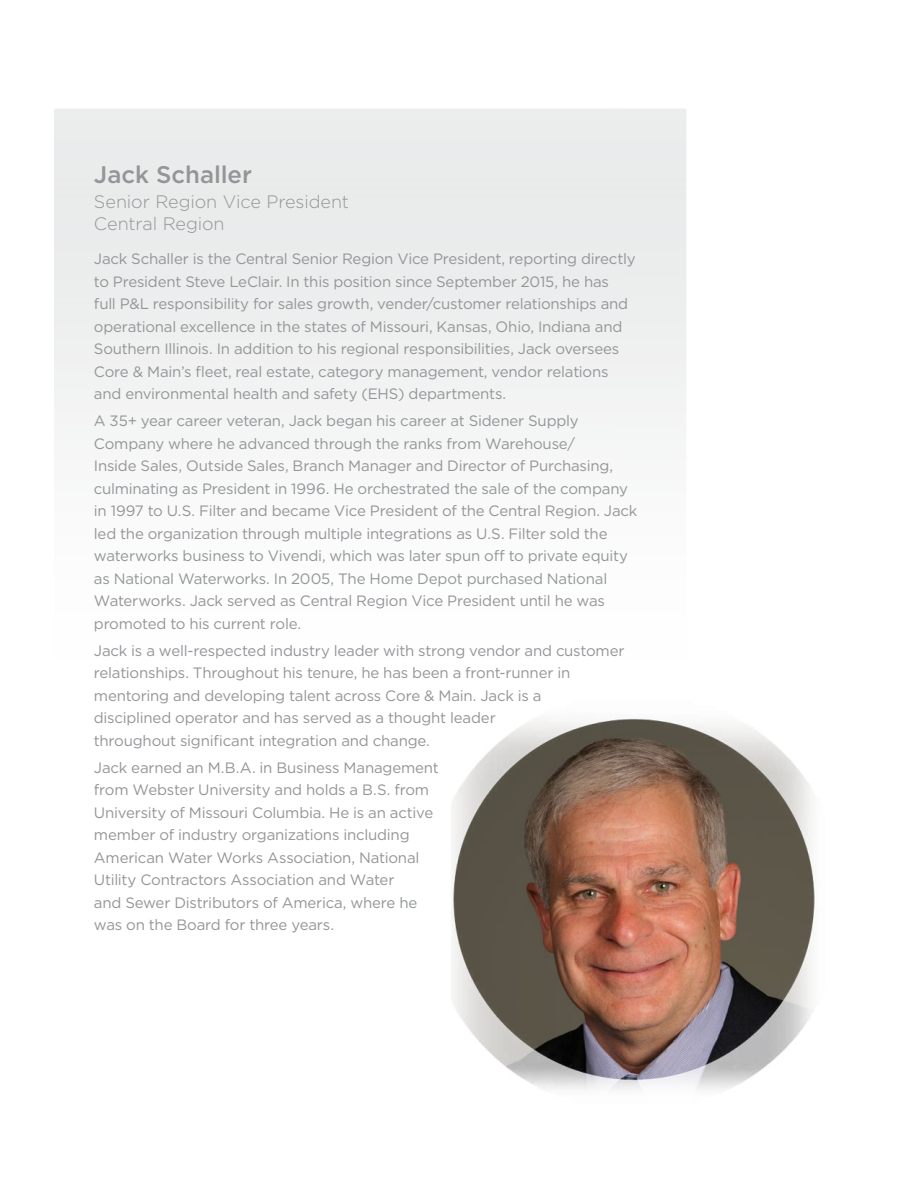
<style>
.page{position:relative;width:918px;height:1188px;background:#fff}
.page>*{position:absolute;margin:0;border:0;box-sizing:border-box;transform-origin:0 0}
.t1{font:500 24px "Gotham";color:#939598}
.t2{font:300 18px/21.6px "Gotham";letter-spacing:-.005em;color:#939598}
.t3{font:15px/22.5px "Gotham";letter-spacing:-.015em;color:#939598}
</style>
<div class="page">
<img style="left:451px;top:718px;width:364px;height:373px">
<h1 class="t1" style="left:94px;top:159px;width:160px">Jack Schaller</h1>
<p class="t2" style="left:94px;top:191px;width:257px">Senior Region Vice President<br>Central Region</p>
<p class="t3" style="left:94px;top:247px;width:543px">Jack Schaller is the Central Senior Region Vice President, reporting directly to President Steve LeClair. In this position since September 2015, he has<br>full P&amp;L responsibility for sales growth, vender/customer relationships and operational excellence in the states of Missouri, Kansas, Ohio, Indiana and Southern Illinois. In addition to his regional responsibilities, Jack oversees Core &amp; Main’s fleet, real estate, category management, vendor relations and environmental health and safety (EHS) departments.</p>
<p class="t3" style="left:94px;top:409px;width:545px">A 35+ year career veteran, Jack began his career at Sidener Supply Company where he advanced through the ranks from Warehouse/<br>Inside Sales, Outside Sales, Branch Manager and Director of Purchasing, culminating as President in 1996. He orchestrated the sale of the company in 1997 to U.S. Filter and became Vice President of the Central Region. Jack led the organization through multiple integrations as U.S. Filter sold the waterworks business to Vivendi, which was later spun off to private equity as National Waterworks. In 2005, The Home Depot purchased National Waterworks. Jack served as Central Region Vice President until he was promoted to his current role.</p>
<p class="t3" style="left:94px;top:639px;width:532px">Jack is a well-respected industry leader with strong vendor and customer relationships. Throughout his tenure, he has been a front-runner in mentoring and developing talent across Core &amp; Main. Jack is a<br>disciplined operator and has served as a thought leader<br>throughout significant integration and change.</p>
<p class="t3" style="left:94px;top:756px;width:347px">Jack earned an M.B.A. in Business Management from Webster University and holds a B.S. from University of Missouri Columbia. He is an active member of industry organizations including American Water Works Association, National Utility Contractors Association and Water<br>and Sewer Distributors of America, where he was on the Board for three years.</p>
</div>
